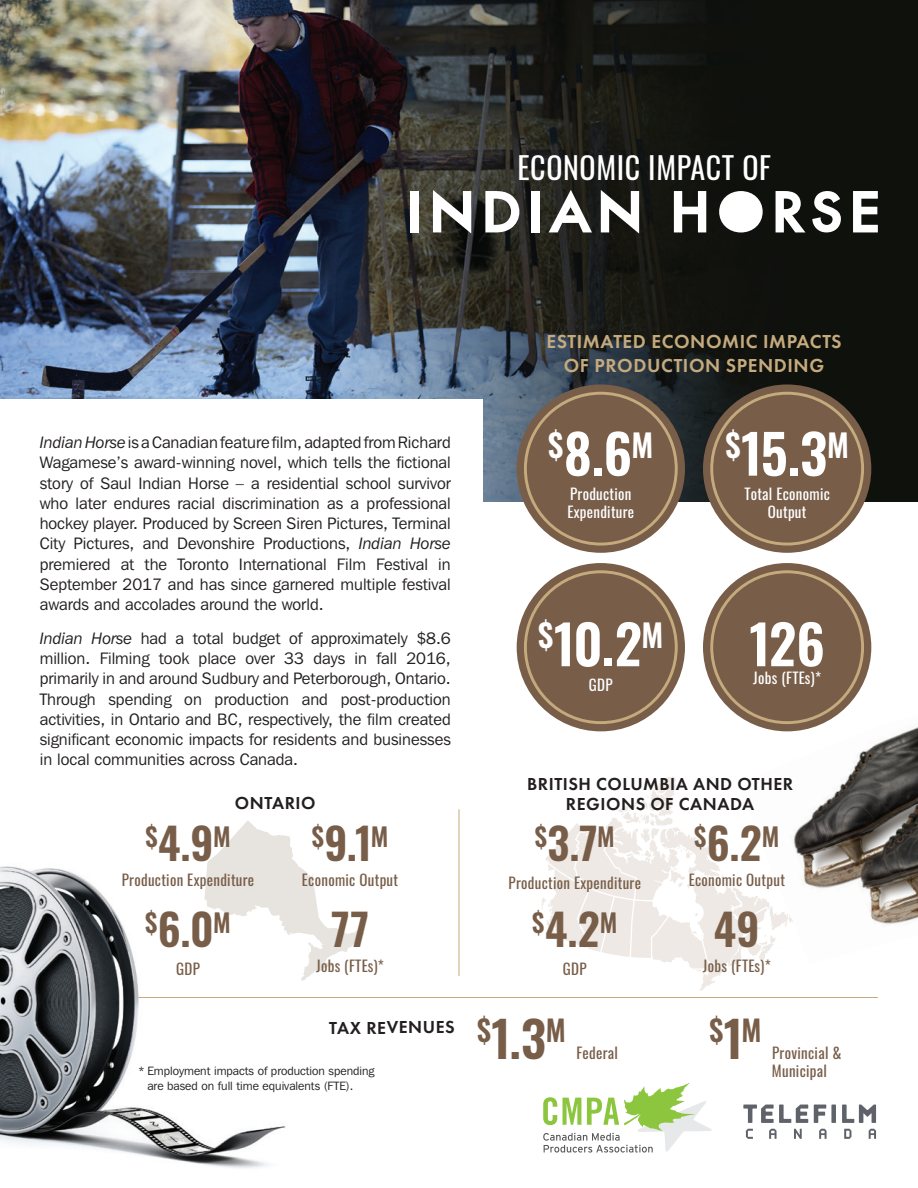
<style>
.page{position:relative;width:918px;height:1188px;background:#fff}
.page>*{position:absolute;margin:0;border:0;box-sizing:border-box;transform-origin:0 0}
.t1{font:600 54px "Oswald";letter-spacing:-.03em;color:#fff}
.t2{font:600 43.5px "Oswald";color:#785e49}
.t3{font:30px "Oswald";letter-spacing:.02em;color:#fff}
.t4{font:600 28.8px "Oswald";color:#785e49}
.t5{font:600 19.5px/23.4px "Futura PT";letter-spacing:.03em;color:#c5aa7d;text-align:center}
.t6{font:600 18px/19.5px "Futura PT";letter-spacing:.03em;color:#231f20;text-align:center}
.t7{font:16.5px/20.2px "Franklin Gothic IT Cby BT";color:#231f20;text-align:justify}
.t8{font:15px/18px "Oswald";letter-spacing:.02em;color:#785e49}
.t9{font:15px/18px "Oswald";letter-spacing:.02em;color:#fff}
.t10{font:12px/14.4px "Franklin Gothic IT Cby BT";color:#231f20}
.s1{font-style:italic}
.s2{font-family:"Oswald";font-size:28.8px;color:#785e49}
.s3{font-family:"Oswald";font-size:49.5px;color:#785e49}
.s4{font-size:49.5px}
</style>
<div class="page">
<img style="left:0;top:866px;width:286px;height:303px">
<img style="left:0;top:0;width:918px;height:502px">
<div style="left:0;top:400px;width:483px;height:201px;background:#fff"></div>
<svg style="left:541px;top:777px;width:196px;height:214px"></svg>
<hr style="left:138px;top:997px;width:740px;height:1px;background:#c5aa7d">
<img style="left:737px;top:715px;width:181px;height:248px">
<svg style="left:204px;top:820px;width:160px;height:161px"></svg>
<hr style="left:459px;top:809px;width:1px;height:167px;background:#c5aa7d">
<div style="left:411px;top:191px;width:8px;height:41px;background:#fff"></div>
<svg style="left:433px;top:190px;width:38px;height:43px"></svg>
<svg style="left:485px;top:191px;width:34px;height:41px"></svg>
<div style="left:532px;top:191px;width:8px;height:41px;background:#fff"></div>
<svg style="left:549px;top:190px;width:43px;height:42px"></svg>
<svg style="left:601px;top:190px;width:38px;height:43px"></svg>
<svg style="left:674px;top:191px;width:32px;height:41px"></svg>
<div style="left:719px;top:191px;width:44px;height:41px;background:#fff;border-radius:50%"></div>
<svg style="left:776px;top:191px;width:29px;height:41px"></svg>
<svg style="left:812px;top:191px;width:29px;height:41px"></svg>
<svg style="left:853px;top:191px;width:25px;height:41px"></svg>
<svg style="left:543px;top:1083px;width:169px;height:70px"></svg>
<div style="left:831px;top:1105px;width:5px;height:18px;background:#5f6369"></div>
<svg style="left:842px;top:1105px;width:34px;height:18px"></svg>
<svg style="left:814px;top:1105px;width:12px;height:18px"></svg>
<svg style="left:743px;top:1105px;width:65px;height:18px"></svg>
<svg style="left:769px;top:1129px;width:8px;height:10px"></svg>
<svg style="left:819px;top:1129px;width:8px;height:10px"></svg>
<svg style="left:869px;top:1129px;width:7px;height:10px"></svg>
<svg style="left:844px;top:1129px;width:7px;height:10px"></svg>
<svg style="left:794px;top:1129px;width:8px;height:10px"></svg>
<svg style="left:746px;top:1129px;width:7px;height:10px"></svg>
<svg style="left:521px;top:389px;width:160px;height:159px"></svg>
<div style="left:517px;top:384px;width:168px;height:169px;border:9px solid #785e49;border-radius:50%"></div>
<svg style="left:707px;top:389px;width:160px;height:159px"></svg>
<div style="left:703px;top:384px;width:168px;height:169px;border:9px solid #785e49;border-radius:50%"></div>
<div style="left:525px;top:393px;width:151px;height:151px;background:#785e49;border-radius:50%"></div>
<div style="left:524px;top:392px;width:154px;height:154px;border:3px solid #c5aa7d;border-radius:50%"></div>
<div style="left:712px;top:393px;width:151px;height:151px;background:#785e49;border-radius:50%"></div>
<div style="left:710px;top:392px;width:154px;height:154px;border:3px solid #c5aa7d;border-radius:50%"></div>
<svg style="left:521px;top:567px;width:160px;height:160px"></svg>
<div style="left:517px;top:563px;width:168px;height:168px;border:9px solid #785e49;border-radius:50%"></div>
<svg style="left:707px;top:567px;width:160px;height:160px"></svg>
<div style="left:703px;top:563px;width:168px;height:168px;border:9px solid #785e49;border-radius:50%"></div>
<div style="left:525px;top:572px;width:151px;height:151px;background:#785e49;border-radius:50%"></div>
<div style="left:524px;top:570px;width:154px;height:154px;border:3px solid #c5aa7d;border-radius:50%"></div>
<div style="left:712px;top:572px;width:151px;height:151px;background:#785e49;border-radius:50%"></div>
<div style="left:710px;top:570px;width:154px;height:154px;border:3px solid #c5aa7d;border-radius:50%"></div>
<h3 class="t3" style="left:518px;top:141px;width:255px">ECONOMIC IMPACT OF</h3>
<p class="t7" style="left:40px;top:432px;width:413px"><span class="s1">Indian Horse</span> is a Canadian feature film, adapted from Richard Wagamese’s award-winning novel, which tells the fictional story of Saul Indian Horse – a residential school survivor who later endures racial discrimination as a professional hockey player. Produced by Screen Siren Pictures, Terminal City Pictures, and Devonshire Productions, <span class="s1">Indian Horse </span>premiered at the Toronto International Film Festival in September 2017 and has since garnered multiple festival awards and accolades around the world.</p>
<p class="t7" style="left:40px;top:628px;width:413px"><span class="s1">Indian Horse</span> had a total budget of approximately $8.6 million. Filming took place over 33 days in fall 2016, primarily in and around Sudbury and Peterborough, Ontario.<br>Through spending on production and post-production activities, in Ontario and BC, respectively, the film created significant economic impacts for residents and businesses in local communities across Canada.</p>
<p class="t6" style="left:235px;top:793px;width:82px">ONTARIO</p>
<h2 class="t2" style="left:145px;top:821px;width:87px"><sup>$</sup>4.9<sup>M</sup></h2>
<p class="t8" style="left:122px;top:869px;width:134px">Production Expenditure</p>
<h2 class="t2" style="left:145px;top:907px;width:87px"><sup>$</sup>6.0<sup>M</sup></h2>
<p class="t8" style="left:176px;top:958px;width:25px">GDP</p>
<h2 class="t2" style="left:312px;top:821px;width:78px"><sup>$</sup>9.1<sup>M</sup></h2>
<p class="t8" style="left:302px;top:869px;width:98px">Economic Output</p>
<h2 class="t2" style="left:331px;top:907px;width:39px">77</h2>
<p class="t8" style="left:316px;top:955px;width:69px">Jobs (FTEs)*</p>
<p class="t5" style="left:546px;top:330px;width:297px">ESTIMATED ECONOMIC IMPACTS<br>OF PRODUCTION SPENDING</p>
<h1 class="t1" style="left:548px;top:425px;width:107px"><sup>$</sup>8.6<sup>M</sup></h1>
<p class="t9" style="left:567px;top:484px;width:68px">Production<br>Expenditure</p>
<h1 class="t1" style="left:538px;top:616px;width:127px"><sup>$</sup>10.2<sup>M</sup></h1>
<p class="t9" style="left:589px;top:674px;width:25px">GDP</p>
<h1 class="t1" style="left:725px;top:425px;width:125px"><sup>$</sup>15.3<sup>M</sup></h1>
<p class="t9" style="left:744px;top:484px;width:87px;text-align:center">Total Economic<br>Output</p>
<h1 class="t1" style="left:749px;top:616px;width:77px">126</h1>
<p class="t9" style="left:753px;top:668px;width:69px">Jobs (FTEs)*</p>
<p class="t6" style="left:527px;top:774px;width:268px">BRITISH COLUMBIA AND OTHER<br>REGIONS OF CANADA</p>
<h2 class="t2" style="left:535px;top:821px;width:82px"><sup>$</sup>3.7<sup>M</sup></h2>
<p class="t8" style="left:509px;top:872px;width:134px">Production Expenditure</p>
<h2 class="t2" style="left:532px;top:907px;width:87px"><sup>$</sup>4.2<sup>M</sup></h2>
<p class="t8" style="left:563px;top:958px;width:25px">GDP</p>
<h2 class="t2" style="left:694px;top:821px;width:87px"><sup>$</sup>6.2<sup>M</sup></h2>
<p class="t8" style="left:689px;top:869px;width:98px">Economic Output</p>
<h2 class="t2" style="left:714px;top:907px;width:47px">49</h2>
<p class="t8" style="left:703px;top:955px;width:69px">Jobs (FTEs)*</p>
<p class="t6" style="left:329px;top:1018px;width:238px">TAX REVENUES <span class="s2">$</span><span class="s3">1.3</span><span class="s2">M</span></p>
<p class="t10" style="left:147px;top:1064px;width:229px;text-indent:-9px">* Employment impacts of production spending are based on full time equivalents (FTE).</p>
<p class="t8" style="left:576px;top:1042px;width:43px">Federal</p>
<h3 class="t4" style="left:709px;top:1015px;width:54px">$<span class="s4">1</span>M</h3>
<p class="t8" style="left:772px;top:1042px;width:71px">Provincial &amp;<br>Municipal</p>
</div>
